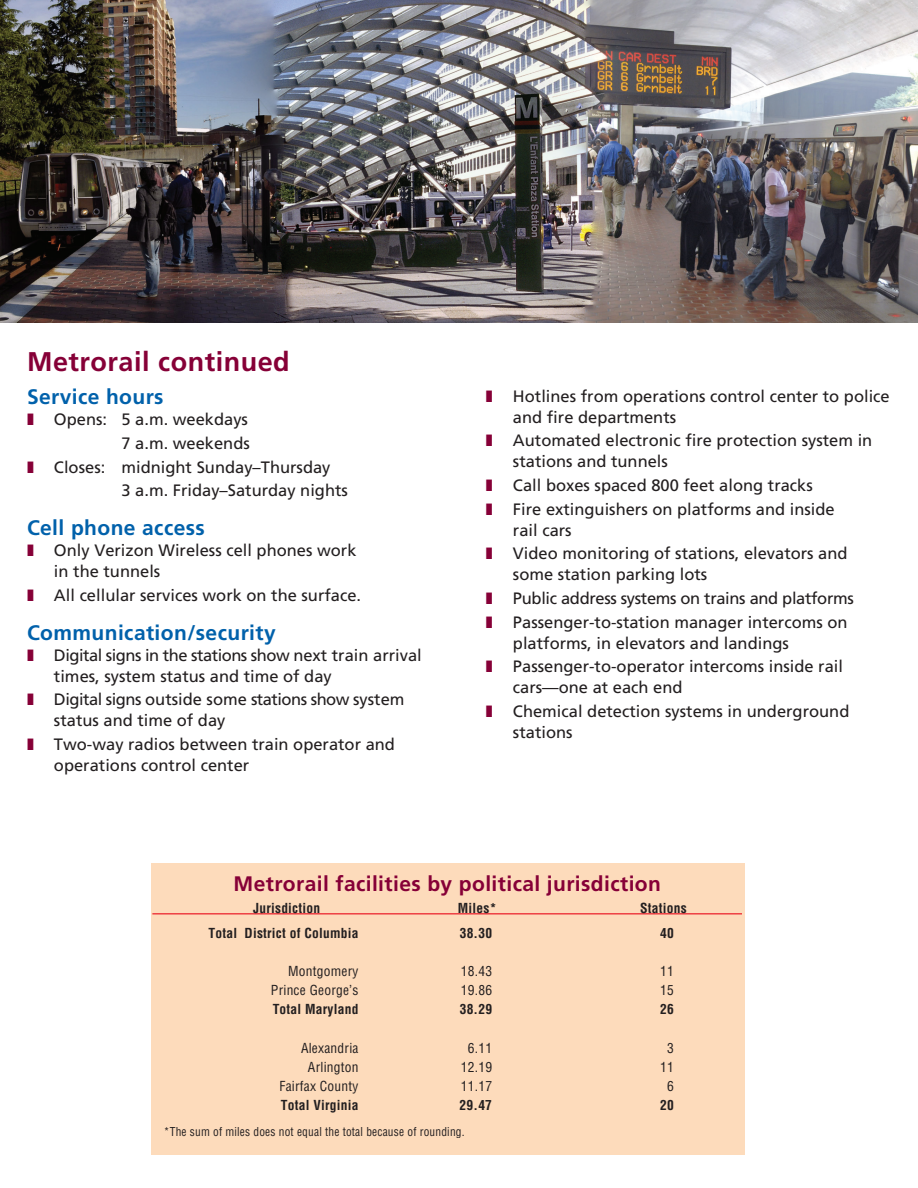
<style>
.page{position:relative;width:918px;height:1188px;background:#fff}
.page>*{position:absolute;margin:0;border:0;box-sizing:border-box;transform-origin:0 0}
.t1{font:700 27px "Frutiger";letter-spacing:.02em;color:#860037}
.t2{font:700 21px "Frutiger";letter-spacing:.02em;color:#0161ab}
.t3{font:700 21px "Frutiger";letter-spacing:.02em;color:#860037}
.t4{font:16.5px/21px "Frutiger Roman";color:#231f20}
.t5{font:700 13.5px "Helvetica Condensed";letter-spacing:.015em;color:#231f20}
.t6{font:13.5px "Helvetica Condensed";letter-spacing:.015em;color:#231f20}
.t7{font:12px "Helvetica Condensed";letter-spacing:.015em;color:#231f20;scale:.95 1}
.s1{color:#860037}
</style>
<div class="page">
<div style="left:151px;top:863px;width:594px;height:292px;background:#fddbbb"></div>
<hr style="left:152px;top:913px;width:590px;height:2px;background:#ee3f43">
<img style="left:0;top:0;width:918px;height:322px">
<h1 class="t1" style="left:27px;top:345px;width:264px">Metrorail continued</h1>
<p class="t2" style="left:27px;top:385px;width:138px">Service hours</p>
<p class="t4" style="left:27px;top:409px;width:223px"><span class="s1">❚</span> Opens: 5 a.m. weekdays</p>
<p class="t4" style="left:121px;top:433px;width:130px">7 a.m. weekends</p>
<p class="t4" style="left:27px;top:456px;width:305px"><span class="s1">❚</span> Closes: midnight Sunday–Thursday</p>
<p class="t4" style="left:121px;top:480px;width:228px">3 a.m. Friday–Saturday nights</p>
<p class="t2" style="left:27px;top:516px;width:179px">Cell phone access</p>
<p class="t4" style="left:54px;top:540px;width:304px;text-indent:-27px"><span class="s1">❚</span> Only Verizon Wireless cell phones work in the tunnels</p>
<p class="t4" style="left:27px;top:585px;width:336px"><span class="s1">❚</span> All cellular services work on the surface.</p>
<p class="t2" style="left:27px;top:620px;width:250px">Communication/security</p>
<p class="t4" style="left:54px;top:644px;width:369px;text-indent:-27px"><span class="s1">❚</span> Digital signs in the stations show next train arrival times, system status and time of day</p>
<p class="t4" style="left:54px;top:689px;width:352px;text-indent:-27px"><span class="s1">❚</span> Digital signs outside some stations show system status and time of day</p>
<p class="t4" style="left:54px;top:734px;width:343px;text-indent:-27px"><span class="s1">❚</span> Two-way radios between train operator and operations control center</p>
<p class="t4" style="left:513px;top:385px;width:378px;text-indent:-27px"><span class="s1">❚</span> Hotlines from operations control center to police and fire departments</p>
<p class="t4" style="left:513px;top:430px;width:361px;text-indent:-27px"><span class="s1">❚</span> Automated electronic fire protection system in stations and tunnels</p>
<p class="t4" style="left:486px;top:473px;width:350px;line-height:23.7px"><span class="s1">❚</span> Call boxes spaced 800 feet along tracks<br><span class="s1">❚</span> Fire extinguishers on platforms and inside</p>
<p class="t4" style="left:486px;top:518px;width:363px;line-height:23.7px;text-indent:27px">rail cars<br><span class="s1">❚</span> Video monitoring of stations, elevators and</p>
<p class="t4" style="left:486px;top:563px;width:369px;line-height:23.7px;text-indent:27px">some station parking lots<br><span class="s1">❚</span> Public address systems on trains and platforms <span class="s1">❚</span> Passenger-to-station manager intercoms on</p>
<p class="t4" style="left:486px;top:631px;width:359px;line-height:23.7px;text-indent:27px">platforms, in elevators and landings<br><span class="s1">❚</span> Passenger-to-operator intercoms inside rail</p>
<p class="t4" style="left:486px;top:676px;width:365px;line-height:23.7px;text-indent:27px">cars—one at each end<br><span class="s1">❚</span> Chemical detection systems in underground</p>
<p class="t4" style="left:513px;top:722px;width:61px">stations</p>
<p class="t3" style="left:233px;top:872px;width:429px">Metrorail facilities by political jurisdiction</p>
<p class="t5" style="left:253px;top:900px;width:69px">Jurisdiction</p>
<p class="t5" style="left:458px;top:900px;width:40px">Miles*</p>
<p class="t5" style="left:640px;top:900px;width:48px">Stations</p>
<p class="t5" style="left:208px;top:925px;width:151px">Total District of Columbia</p>
<p class="t5" style="left:460px;top:925px;width:34px">38.30</p>
<p class="t5" style="left:660px;top:925px;width:15px">40</p>
<p class="t6" style="left:288px;top:963px;width:72px">Montgomery</p>
<p class="t6" style="left:461px;top:963px;width:33px">18.43</p>
<p class="t6" style="left:660px;top:963px;width:15px">11</p>
<p class="t6" style="left:271px;top:982px;width:89px">Prince George’s</p>
<p class="t6" style="left:461px;top:982px;width:33px">19.86</p>
<p class="t6" style="left:660px;top:982px;width:15px">15</p>
<p class="t5" style="left:273px;top:1001px;width:87px">Total Maryland</p>
<p class="t5" style="left:460px;top:1001px;width:34px">38.29</p>
<p class="t5" style="left:660px;top:1001px;width:15px">26</p>
<p class="t6" style="left:301px;top:1039px;width:59px">Alexandria</p>
<p class="t6" style="left:468px;top:1039px;width:26px">6.11</p>
<p class="t6" style="left:667px;top:1039px;width:8px">3</p>
<p class="t6" style="left:308px;top:1059px;width:52px">Arlington</p>
<p class="t6" style="left:461px;top:1059px;width:33px">12.19</p>
<p class="t6" style="left:660px;top:1059px;width:15px">11</p>
<p class="t6" style="left:279px;top:1078px;width:81px">Fairfax County</p>
<p class="t6" style="left:461px;top:1078px;width:33px">11.17</p>
<p class="t6" style="left:667px;top:1078px;width:8px">6</p>
<p class="t5" style="left:281px;top:1097px;width:79px">Total Virginia</p>
<p class="t5" style="left:460px;top:1097px;width:34px">29.47</p>
<p class="t5" style="left:660px;top:1097px;width:15px">20</p>
<p class="t7" style="left:164px;top:1124px;width:318px">*The sum of miles does not equal the total because of rounding.</p>
</div>
